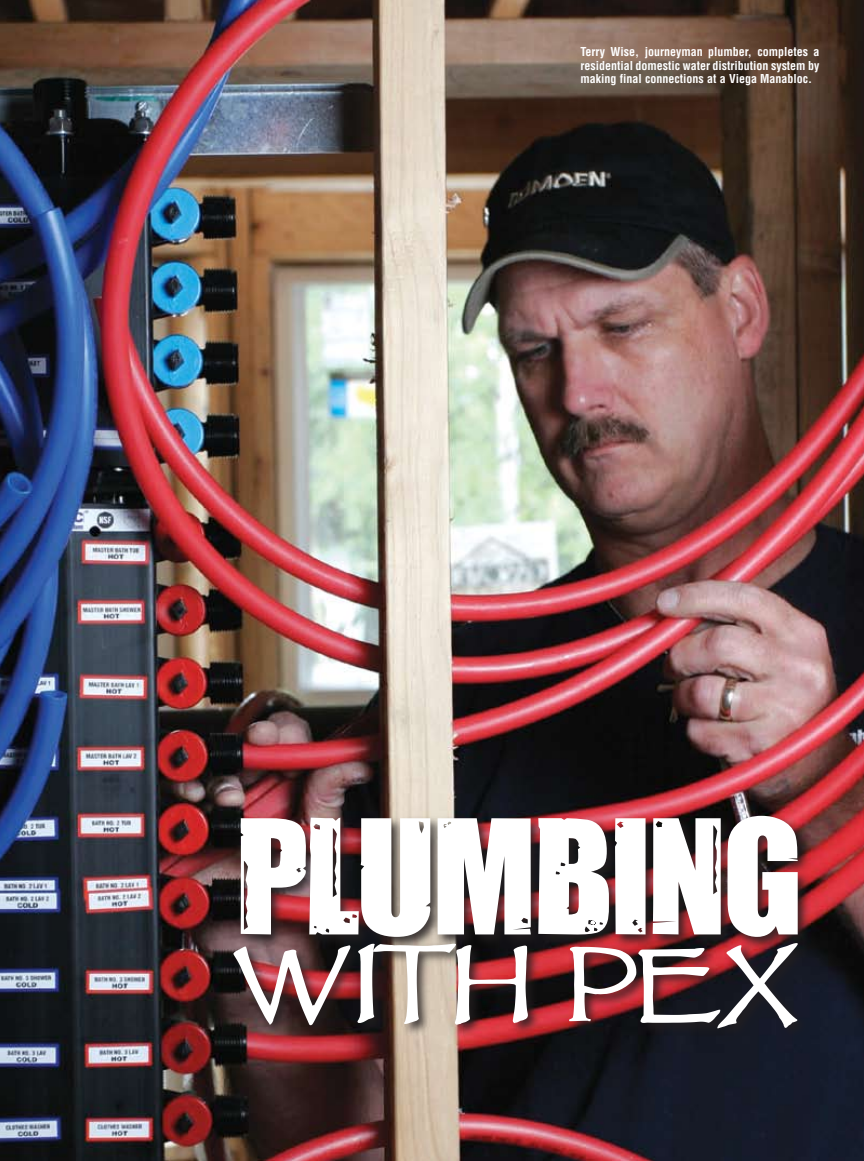
<style>
.page{position:relative;width:864px;height:1161px;background:#fff}
.page>*{position:absolute;margin:0;border:0;box-sizing:border-box;transform-origin:0 0}
.t1{font:147px "Impacted";letter-spacing:-.03em;color:#fff}
.t2{font:108px "VTC Goblin Hand SC";letter-spacing:-.02em;color:#fff}
.t3{font:700 condensed 12px/13.5px "Helvetica";color:#fff;text-align:justify}
</style>
<div class="page">
<img style="left:0;top:0;width:864px;height:1161px">
<div style="left:236px;top:811px;width:577px;height:141px;background:#231f20;opacity:.85"></div>
<div style="left:230px;top:939px;width:581px;height:103px;background:#231f20;opacity:.85"></div>
<p class="t3" style="left:580px;top:45px;width:240px">Terry Wise, journeyman plumber, completes a residential domestic water distribution system by making final connections at a Viega Manabloc.</p>
<h1 class="t1" style="left:235px;top:763px;width:570px">PLUMBING</h1>
<h2 class="t2" style="left:230px;top:919px;width:573px">With PEX</h2>
</div>
